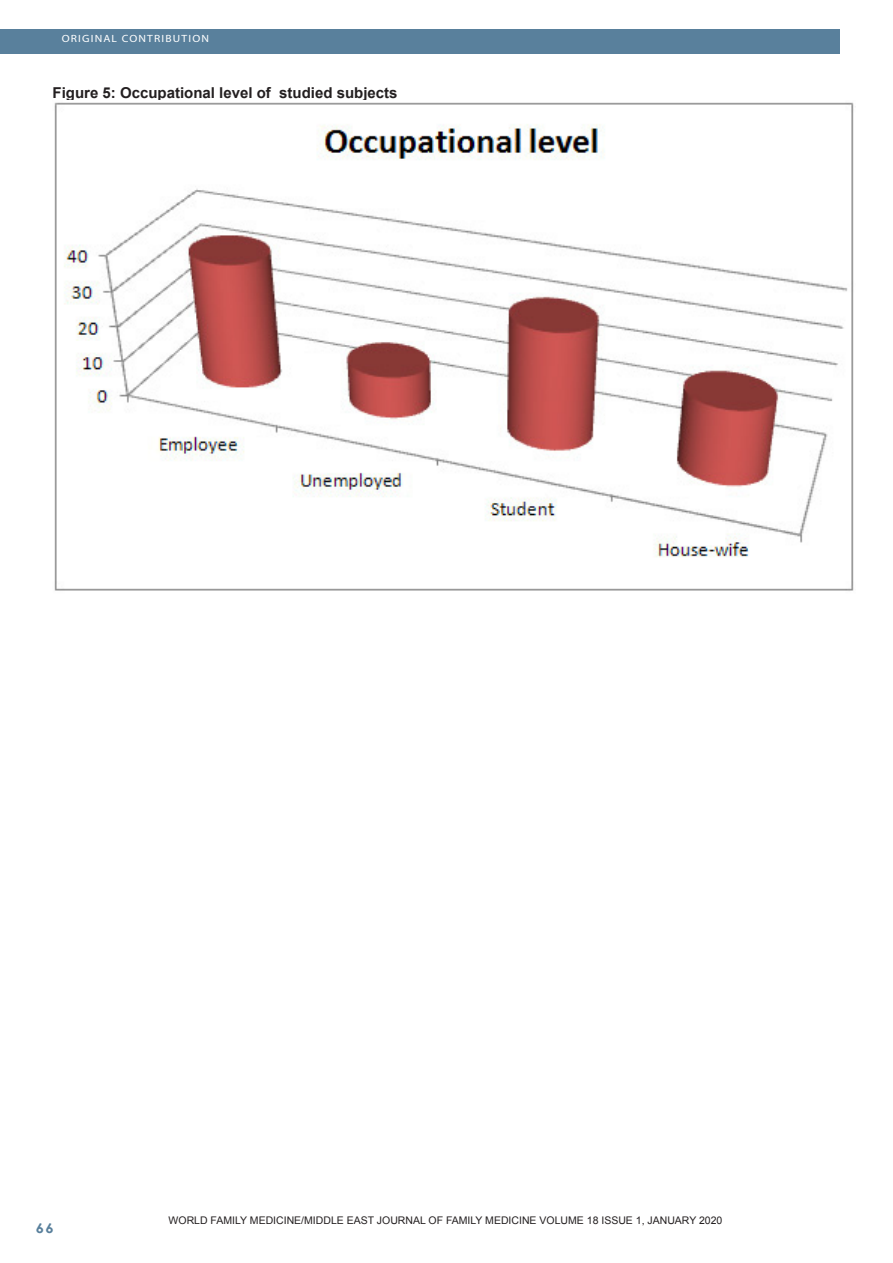
<style>
.page{position:relative;width:893px;height:1263px;background:#fff}
.page>*{position:absolute;margin:0;border:0;box-sizing:border-box;transform-origin:0 0}
.Footnote_Text{font:700 15px "Arial";color:#231f20}
.t1{font:700 13.5px "Century Gothic";color:#59809c;scale:1.1 1}
.Footnote_Text-2{font:10.5px "Arial";color:#231f20}
.t2{font:10.5px "Myriad";letter-spacing:.1em;color:#fff;scale:1.1 1}
</style>
<div class="page">
<div style="left:0;top:30px;width:840px;height:24px;background:#59809c"></div>
<img style="left:54px;top:102px;width:800px;height:489px">
<p class="t2" style="left:62px;top:34px;width:135px">ORIGINAL CONTRIBUTION</p>
<p class="Footnote_Text" style="left:52px;top:83px;width:347px">Figure 5: Occupational level of studied subjects</p>
<p class="t1" style="left:36px;top:1217px;width:18px">66</p>
<p class="Footnote_Text-2" style="left:169px;top:1214px;width:555px">WORLD FAMILY MEDICINE/MIDDLE EAST JOURNAL OF FAMILY MEDICINE VOLUME 18 ISSUE 1, JANUARY 2020</p>
</div>
